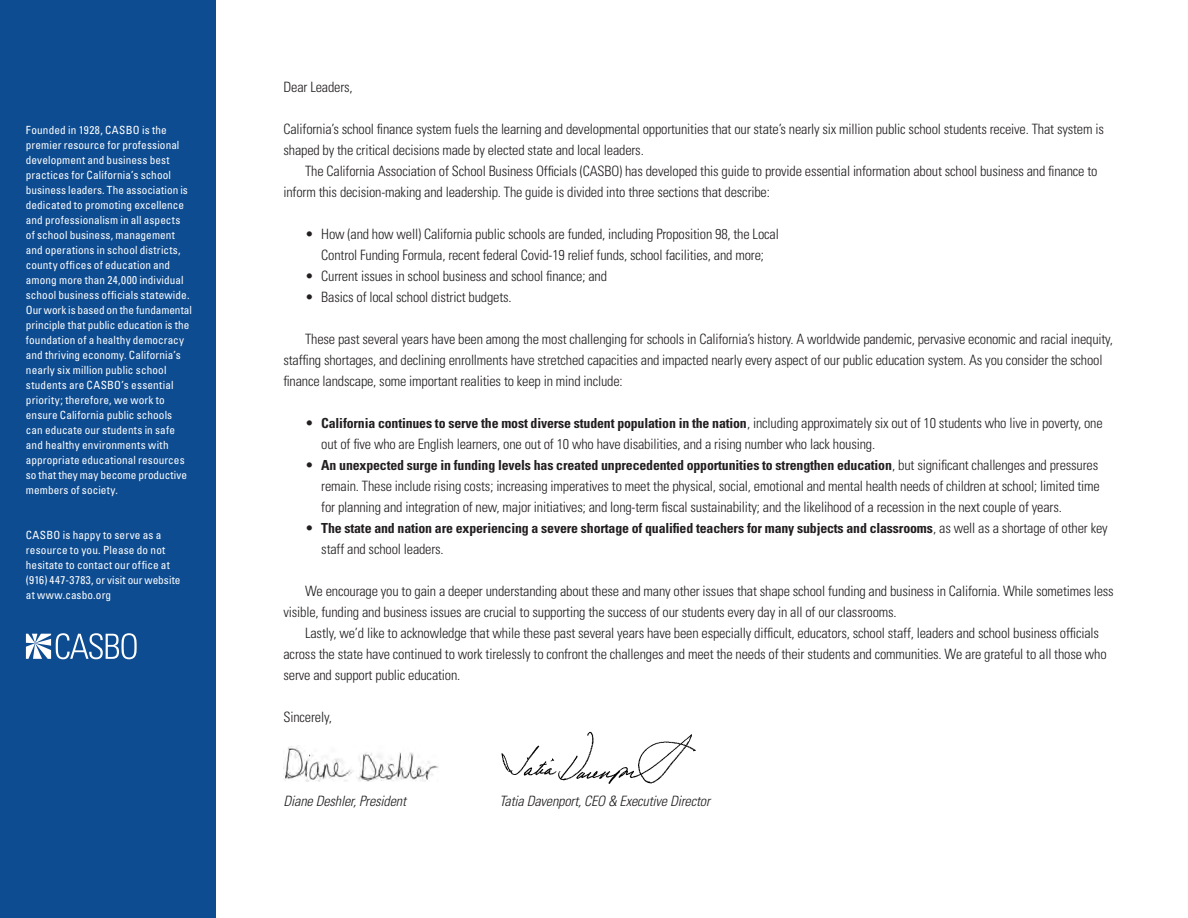
<style>
.page{position:relative;width:1188px;height:918px;background:#fff}
.page>*{position:absolute;margin:0;border:0;box-sizing:border-box;transform-origin:0 0}
.t1{font:300 condensed 14.25px/21px "Univers";letter-spacing:-.01em;color:#231f20}
.t2{font:italic 300 condensed 14.25px "Univers";letter-spacing:-.01em;color:#231f20}
.t3{font:700 condensed 13.8px "Univers";letter-spacing:-.01em;color:#231f20}
.t4{font:condensed 11.25px/15px "Univers";letter-spacing:.01em;color:#fff}
.s1{font-weight:300;font-size:14.25px}
</style>
<div class="page">
<div style="left:0;top:0;width:216px;height:918px;background:#0d4c91"></div>
<img style="left:283px;top:745px;width:156px;height:36px">
<img style="left:501px;top:731px;width:195px;height:53px">
<svg style="left:26px;top:633px;width:110px;height:26px"></svg>
<p class="t4" style="left:26px;top:122px;width:164px">Founded in 1928, CASBO is the premier resource for professional development and business best practices for California’s school business leaders. The association is dedicated to promoting excellence and professionalism in all aspects</p>
<p class="t4" style="left:26px;top:227px;width:168px">of school business, management and operations in school districts, county offices of education and among more than 24,000 individual school business officials statewide.<br>Our work is based on the fundamental</p>
<p class="t4" style="left:26px;top:317px;width:165px">principle that public education is the foundation of a healthy democracy and thriving economy. California’s nearly six million public school students are CASBO’s essential priority; therefore, we work to ensure California public schools can educate our students in safe and healthy environments with appropriate educational resources so that they may become productive members of society.</p>
<p class="t4" style="left:26px;top:527px;width:141px">CASBO is happy to serve as a resource to you. Please do not</p>
<p class="t4" style="left:26px;top:557px;width:156px">hesitate to contact our office at (916) 447-3783, or visit our website</p>
<p class="t4" style="left:26px;top:587px;width:87px">at www.casbo.org</p>
<p class="t1" style="left:284px;top:76px;width:71px">Dear Leaders,</p>
<p class="t1" style="left:284px;top:118px;width:822px">California’s school finance system fuels the learning and developmental opportunities that our state’s nearly six million public school students receive. That system is shaped by the critical decisions made by elected state and local leaders.</p>
<p class="t1" style="left:284px;top:160px;width:816px;text-indent:22px">The California Association of School Business Officials (CASBO) has developed this guide to provide essential information about school business and finance to inform this decision-making and leadership. The guide is divided into three sections that describe:</p>
<p class="t1" style="left:305px;top:223px;width:475px">• How (and how well) California public schools are funded, including Proposition 98, the Local</p>
<p class="t1" style="left:321px;top:244px;width:444px">Control Funding Formula, recent federal Covid-19 relief funds, school facilities, and more;</p>
<p class="t1" style="left:305px;top:265px;width:303px">• Current issues in school business and school finance; and</p>
<p class="t1" style="left:305px;top:286px;width:208px">• Basics of local school district budgets.</p>
<p class="t1" style="left:284px;top:328px;width:831px;text-indent:22px">These past several years have been among the most challenging for schools in California’s history. A worldwide pandemic, pervasive economic and racial inequity, staffing shortages, and declining enrollments have stretched capacities and impacted nearly every aspect of our public education system. As you consider the school finance landscape, some important realities to keep in mind include:</p>
<p class="t3" style="left:305px;top:415px;width:799px"><span class="s1">•</span> California continues to serve the most diverse student population in the nation<span class="s1">, including approximately six out of 10 students who live in poverty, one</span></p>
<p class="t1" style="left:321px;top:433px;width:555px">out of five who are English learners, one out of 10 who have disabilities, and a rising number who lack housing.</p>
<p class="t3" style="left:305px;top:457px;width:795px"><span class="s1">•</span> An unexpected surge in funding levels has created unprecedented opportunities to strengthen education<span class="s1">, but significant challenges and pressures</span></p>
<p class="t1" style="left:321px;top:475px;width:780px">remain. These include rising costs; increasing imperatives to meet the physical, social, emotional and mental health needs of children at school; limited time</p>
<p class="t1" style="left:321px;top:496px;width:742px">for planning and integration of new, major initiatives; and long-term fiscal sustainability; and the likelihood of a recession in the next couple of years.</p>
<p class="t3" style="left:305px;top:520px;width:804px"><span class="s1">•</span> The state and nation are experiencing a severe shortage of qualified teachers for many subjects and classrooms<span class="s1">, as well as a shortage of other key</span></p>
<p class="t1" style="left:321px;top:538px;width:124px">staff and school leaders.</p>
<p class="t1" style="left:284px;top:580px;width:832px;text-indent:22px">We encourage you to gain a deeper understanding about these and many other issues that shape school funding and business in California. While sometimes less visible, funding and business issues are crucial to supporting the success of our students every day in all of our classrooms.</p>
<p class="t1" style="left:284px;top:622px;width:825px;text-indent:22px">Lastly, we’d like to acknowledge that while these past several years have been especially difficult, educators, school staff, leaders and school business officials across the state have continued to work tirelessly to confront the challenges and meet the needs of their students and communities. We are grateful to all those who serve and support public education.</p>
<p class="t1" style="left:284px;top:706px;width:50px">Sincerely,</p>
<p class="t2" style="left:284px;top:793px;width:124px">Diane Deshler, President</p>
<p class="t2" style="left:500px;top:793px;width:212px">Tatia Davenport, CEO &amp; Executive Director</p>
</div>
